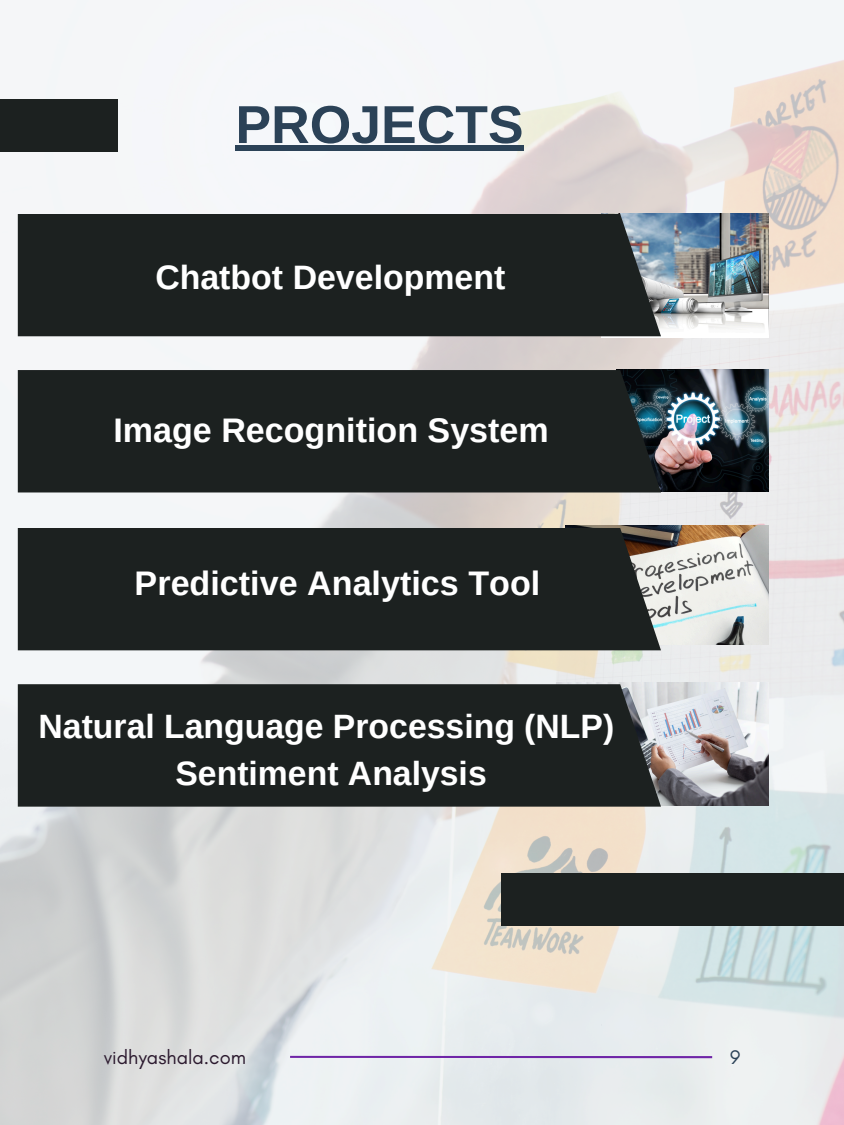
<style>
.page{position:relative;width:844px;height:1125px;background:#fff}
.page>*{position:absolute;margin:0;border:0;box-sizing:border-box;transform-origin:0 0}
.t1{font:700 53.47px "Arimo";color:#2b4257}
.t2{font:700 34.12px "Arimo";color:#fff}
.t3{font:700 34.05px "Arimo";color:#fff}
.t4{font:700 33.9px "Arimo";color:#fff}
.t5{font:700 33.75px/46.7px "Arimo";color:#fff;text-align:center}
.t6{font:20.02px "Glacial Indifference";color:#2b192e}
.t7{font:20.02px "Glacial Indifference";color:#2b4257}
</style>
<div class="page">
<img style="left:0;top:0;width:844px;height:1125px">
<img style="left:616px;top:369px;width:152px;height:122px">
<img style="left:566px;top:525px;width:202px;height:120px">
<div style="left:0;top:99px;width:118px;height:53px;background:#1c2120"></div>
<div style="left:501px;top:874px;width:343px;height:52px;background:#1c2120"></div>
<div style="left:18px;top:528px;width:643px;height:122px;background:#1c2120"></div>
<hr style="left:290px;top:1056px;width:422px;height:2px;background:#6f25a7">
<img style="left:557px;top:683px;width:211px;height:123px">
<div style="left:18px;top:684px;width:643px;height:123px;background:#1c2120"></div>
<img style="left:602px;top:214px;width:166px;height:123px">
<div style="left:18px;top:214px;width:643px;height:122px;background:#1c2120"></div>
<div style="left:18px;top:370px;width:643px;height:122px;background:#1c2120"></div>
<div style="left:235px;top:146px;width:288px;height:5px;background:#2b4257"></div>
<h2 class="t1" style="left:235px;top:95px;width:289px">PROJECTS</h2>
<p class="t4" style="left:155px;top:258px;width:351px">Chatbot Development</p>
<p class="t3" style="left:113px;top:411px;width:437px">Image Recognition System</p>
<p class="t2" style="left:135px;top:564px;width:407px">Predictive Analytics Tool</p>
<h2 class="t5" style="left:39px;top:703px;width:577px">Natural Language Processing (NLP)<br>Sentiment Analysis</h2>
<p class="t6" style="left:104px;top:1045px;width:144px">vidhyashala.com</p>
<h2 class="t7" style="left:730px;top:1045px;width:12px">9</h2>
</div>
